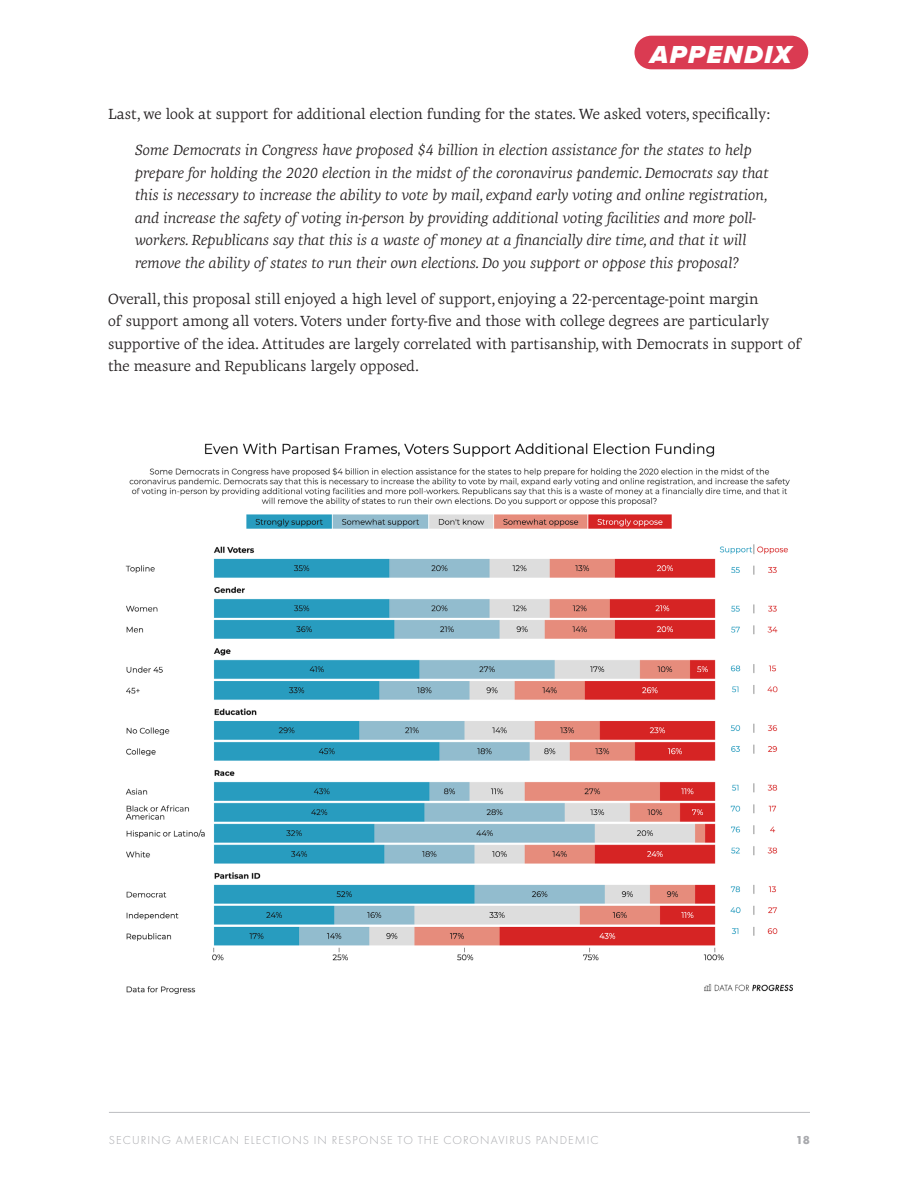
<style>
.page{position:relative;width:918px;height:1188px;background:#fff}
.page>*{position:absolute;margin:0;border:0;box-sizing:border-box;transform-origin:0 0}
.t1{font:italic 900 25.5px "Proxima Nova";letter-spacing:.06em;color:#fff}
.quote{font:italic 15px/22.5px "Geneo Std";color:#231f20}
.body_copy{font:15px/22.5px "Geneo Std";color:#231f20}
.t2{font:300 12px "Futura PT";letter-spacing:.09em;color:#a8a9ad}
.t3{font:700 12px "Futura PT";color:#a8a9ad}
</style>
<div class="page">
<hr style="left:109px;top:1112px;width:701px;height:1px;background:#bcbdc0">
<img style="left:125px;top:443px;width:668px;height:551px">
<div style="left:634px;top:36px;width:174px;height:33px;background:#da3b52;border-radius:17px"></div>
<p class="t1" style="left:650px;top:35px;width:143px">APPENDIX</p>
<p class="body_copy" style="left:108px;top:103px;width:664px">Last, we look at support for additional election funding for the states. We asked voters, specifically:</p>
<p class="quote" style="left:135px;top:139px;width:636px">Some Democrats in Congress have proposed $4 billion in election assistance for the states to help prepare for holding the 2020 election in the midst of the coronavirus pandemic. Democrats say that this is necessary to increase the ability to vote by mail, expand early voting and online registration, and increase the safety of voting in-person by providing additional voting facilities and more poll&shy;workers. Republicans say that this is a waste of money at a financially dire time, and that it will remove the ability of states to run their own elections. Do you support or oppose this proposal?</p>
<p class="body_copy" style="left:108px;top:287px;width:695px">Overall, this proposal still enjoyed a high level of support, enjoying a 22-percentage-point margin<br>of support among all voters. Voters under forty-five and those with college degrees are particularly supportive of the idea. Attitudes are largely correlated with partisanship, with Democrats in support of the measure and Republicans largely opposed.</p>
<p class="t2" style="left:109px;top:1133px;width:491px">SECURING AMERICAN ELECTIONS IN RESPONSE TO THE CORONAVIRUS PANDEMIC</p>
<p class="t3" style="left:796px;top:1132px;width:16px">18</p>
</div>
